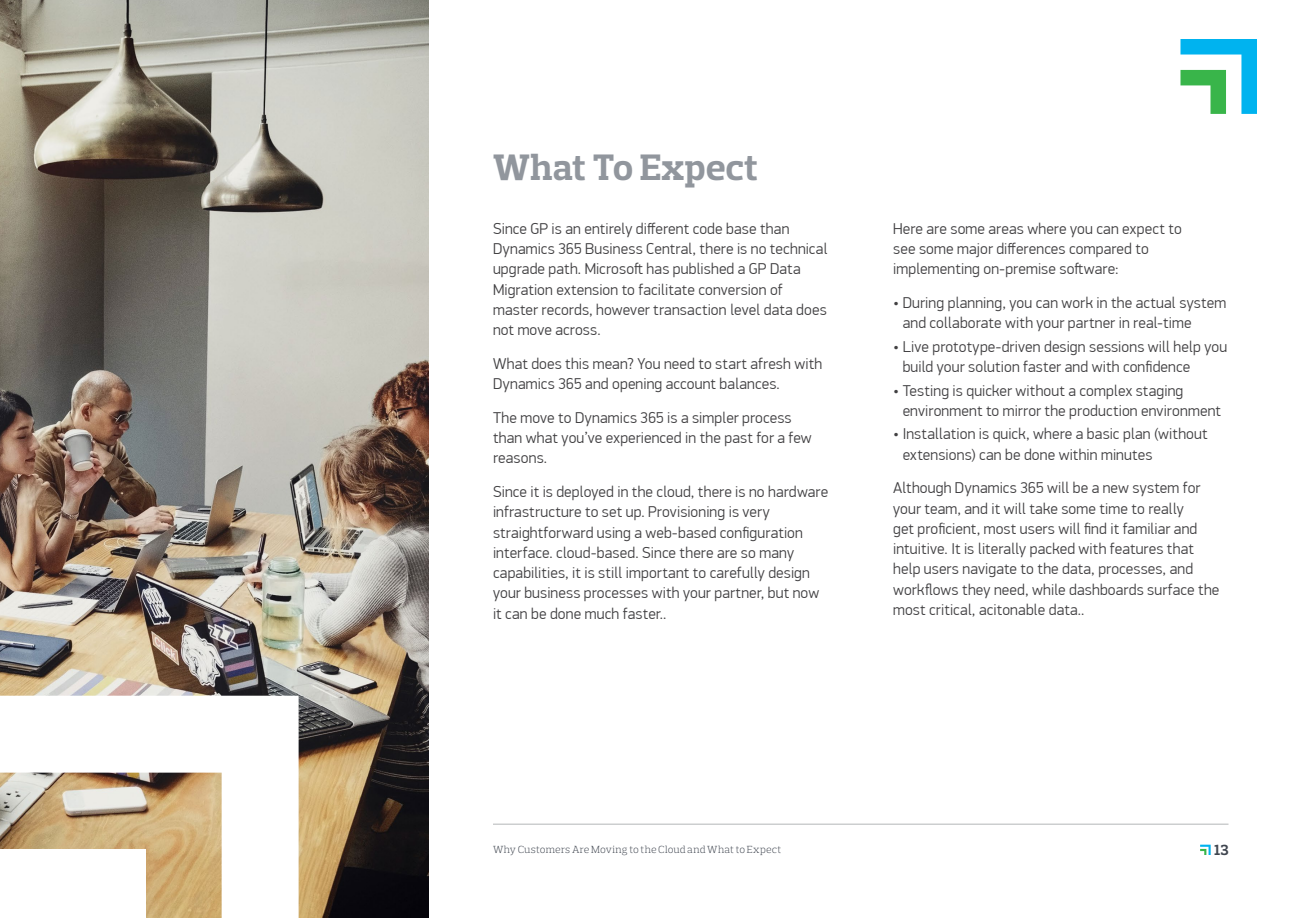
<style>
.page{position:relative;width:1296px;height:918px;background:#fff}
.page>*{position:absolute;margin:0;border:0;box-sizing:border-box;transform-origin:0 0}
.t1{font:700 37.5px "Prelo Slab";letter-spacing:.005em;color:#91969d}
.t2{font:300 15.75px/20.2px "PF Din Display Pro";letter-spacing:.01em;color:#414042}
.t3{font:700 15px "Prelo Slab";color:#3f454f}
.t4{font:300 10.5px "Prelo Slab";letter-spacing:.015em;color:#3f454f}
</style>
<div class="page">
<img style="left:0;top:0;width:428px;height:918px">
<svg style="left:1180px;top:39px;width:77px;height:75px"></svg>
<svg style="left:0;top:696px;width:299px;height:222px"></svg>
<svg style="left:1200px;top:845px;width:11px;height:10px"></svg>
<hr style="left:493px;top:824px;width:735px;height:1px;background:#cccecf">
<h1 class="t1" style="left:493px;top:144px;width:267px">What To Expect</h1>
<p class="t2" style="left:493px;top:218px;width:336px">Since GP is an entirely different code base than Dynamics 365 Business Central, there is no technical upgrade path. Microsoft has published a GP Data Migration extension to facilitate conversion of master records, however transaction level data does not move across.</p>
<p class="t2" style="left:493px;top:354px;width:331px">What does this mean? You need to start afresh with<br>Dynamics 365 and opening account balances.</p>
<p class="t2" style="left:493px;top:408px;width:320px">The move to Dynamics 365 is a simpler process than what you’ve experienced in the past for a few reasons.</p>
<p class="t2" style="left:493px;top:482px;width:337px">Since it is deployed in the cloud, there is no hardware infrastructure to set up. Provisioning is very straightforward using a web-based configuration interface. cloud-based. Since there are so many capabilities, it is still important to carefully design your business processes with your partner, but now it can be done much faster..</p>
<p class="t2" style="left:893px;top:219px;width:290px">Here are some areas where you can expect to see some major differences compared to implementing on-premise software:</p>
<p class="t2" style="left:903px;top:293px;width:325px;text-indent:-10px">• During planning, you can work in the actual system and collaborate with your partner in real-time</p>
<p class="t2" style="left:903px;top:337px;width:326px;text-indent:-10px">• Live prototype-driven design sessions will help you build your solution faster and with confidence</p>
<p class="t2" style="left:903px;top:380px;width:320px;text-indent:-10px">• Testing is quicker without a complex staging environment to mirror the production environment</p>
<p class="t2" style="left:903px;top:424px;width:306px;text-indent:-10px">• Installation is quick, where a basic plan (without extensions) can be done within minutes</p>
<p class="t2" style="left:893px;top:478px;width:328px">Although Dynamics 365 will be a new system for your team, and it will take some time to really<br>get proficient, most users will find it familiar and intuitive. It is literally packed with features that help users navigate to the data, processes, and workflows they need, while dashboards surface the most critical, acitonable data..</p>
<p class="t4" style="left:493px;top:843px;width:290px">Why Customers Are Moving to the Cloud and What to Expect</p>
<p class="t3" style="left:1215px;top:841px;width:15px">13</p>
</div>
